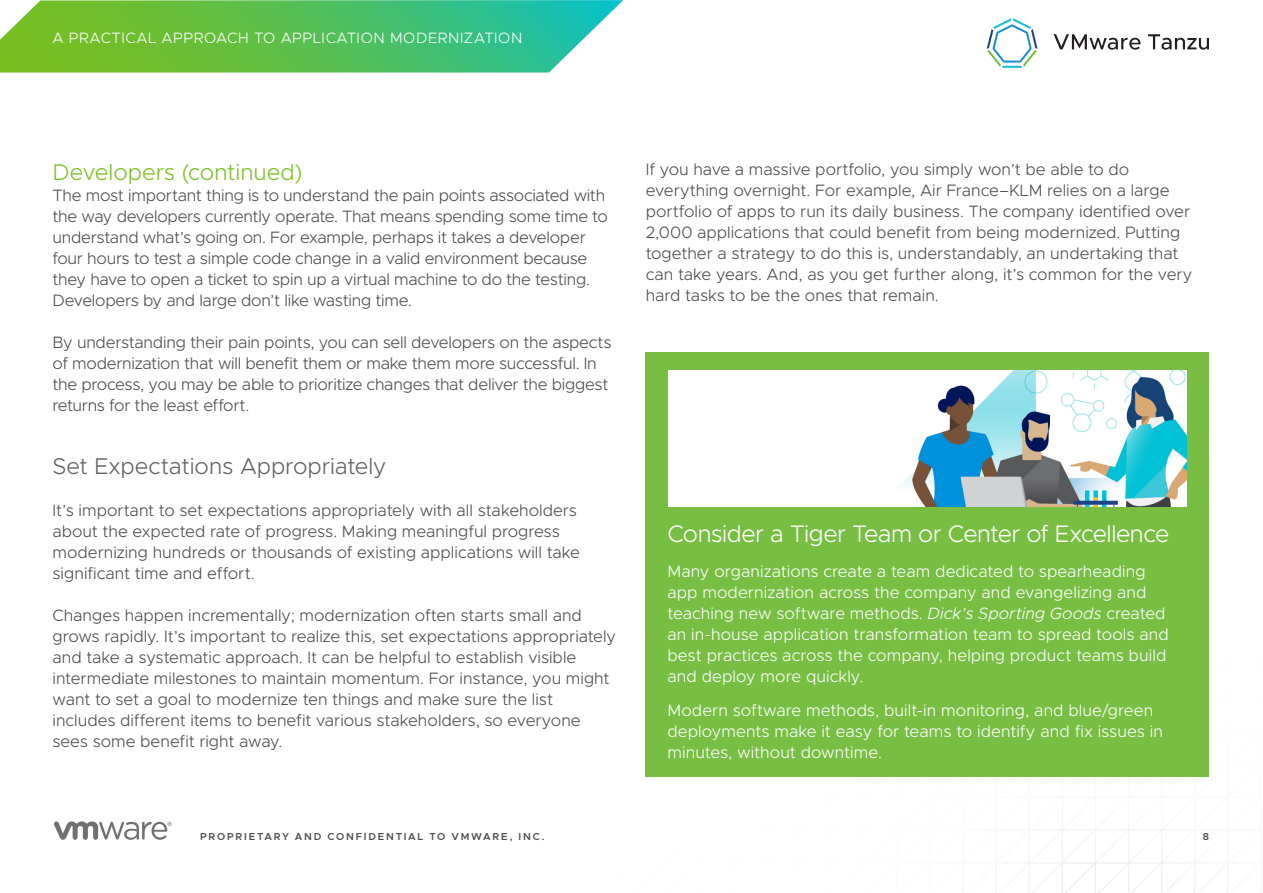
<style>
.page{position:relative;width:1263px;height:893px;background:#fff}
.page>*{position:absolute;margin:0;border:0;box-sizing:border-box;transform-origin:0 0}
.t1{font:300 24px "Metropolis";letter-spacing:-.02em;color:#fff}
.t2{font:300 22.8px "Metropolis";letter-spacing:-.005em;color:#636165}
.t3{font:300 22.8px "Metropolis";color:#7ac226}
.t4{font:300 16.5px/21px "Metropolis";letter-spacing:-.01em;color:#4d4d4f}
.t5{font:300 16.5px/21px "Metropolis";letter-spacing:.005em;color:#fff}
.t6{font:300 15px "Metropolis";letter-spacing:.04em;color:#fff}
.t7{font:600 10.2px "Metropolis";letter-spacing:.175em;color:#4d4d4f}
.s1{font-style:italic}
</style>
<div class="page">
<svg style="left:0;top:0;width:623px;height:73px;background:#61c467"></svg>
<svg style="left:645px;top:562px;width:587px;height:331px"></svg>
<svg style="left:54px;top:821px;width:118px;height:19px"></svg>
<div style="left:646px;top:352px;width:563px;height:424px;background:#78be43"></div>
<img style="left:668px;top:370px;width:518px;height:137px">
<svg style="left:987px;top:18px;width:50px;height:50px"></svg>
<svg style="left:1053px;top:34px;width:87px;height:16px"></svg>
<svg style="left:1148px;top:34px;width:61px;height:16px"></svg>
<p class="t6" style="left:53px;top:29px;width:471px">A PRACTICAL APPROACH TO APPLICATION MODERNIZATION</p>
<h2 class="t3" style="left:53px;top:158px;width:251px">Developers (continued)</h2>
<p class="t4" style="left:53px;top:185px;width:557px">The most important thing is to understand the pain points associated with the way developers currently operate. That means spending some time to understand what’s going on. For example, perhaps it takes a developer four hours to test a simple code change in a valid environment because they have to open a ticket to spin up a virtual machine to do the testing.<br>Developers by and large don’t like wasting time.</p>
<p class="t4" style="left:53px;top:332px;width:560px">By understanding their pain points, you can sell developers on the aspects of modernization that will benefit them or make them more successful. In the process, you may be able to prioritize changes that deliver the biggest returns for the least effort.</p>
<h2 class="t2" style="left:53px;top:452px;width:336px">Set Expectations Appropriately</h2>
<p class="t4" style="left:53px;top:500px;width:529px">It’s important to set expectations appropriately with all stakeholders about the expected rate of progress. Making meaningful progress modernizing hundreds or thousands of existing applications will take significant time and effort.</p>
<p class="t4" style="left:53px;top:605px;width:565px">Changes happen incrementally; modernization often starts small and grows rapidly. It’s important to realize this, set expectations appropriately and take a systematic approach. It can be helpful to establish visible intermediate milestones to maintain momentum. For instance, you might want to set a goal to modernize ten things and make sure the list includes different items to benefit various stakeholders, so everyone sees some benefit right away.</p>
<p class="t4" style="left:646px;top:159px;width:548px">If you have a massive portfolio, you simply won’t be able to do everything overnight. For example, Air France–KLM relies on a large portfolio of apps to run its daily business. The company identified over 2,000 applications that could benefit from being modernized. Putting together a strategy to do this is, understandably, an undertaking that can take years. And, as you get further along, it’s common for the very hard tasks to be the ones that remain.</p>
<h1 class="t1" style="left:667px;top:519px;width:503px">Consider a Tiger Team or Center of Excellence</h1>
<p class="t5" style="left:667px;top:561px;width:503px">Many organizations create a team dedicated to spearheading app modernization across the company and evangelizing and teaching new software methods. <span class="s1">Dick’s Sporting Goods</span> created an in-house application transformation team to spread tools and best practices across the company, helping product teams build and deploy more quickly.</p>
<p class="t5" style="left:667px;top:700px;width:497px">Modern software methods, built-in monitoring, and blue/green deployments make it easy for teams to identify and fix issues in minutes, without downtime.</p>
<p class="t7" style="left:200px;top:830px;width:346px">PROPRIETARY AND CONFIDENTIAL TO VMWARE, INC.</p>
<p class="t7" style="left:1203px;top:830px;width:8px">8</p>
</div>
